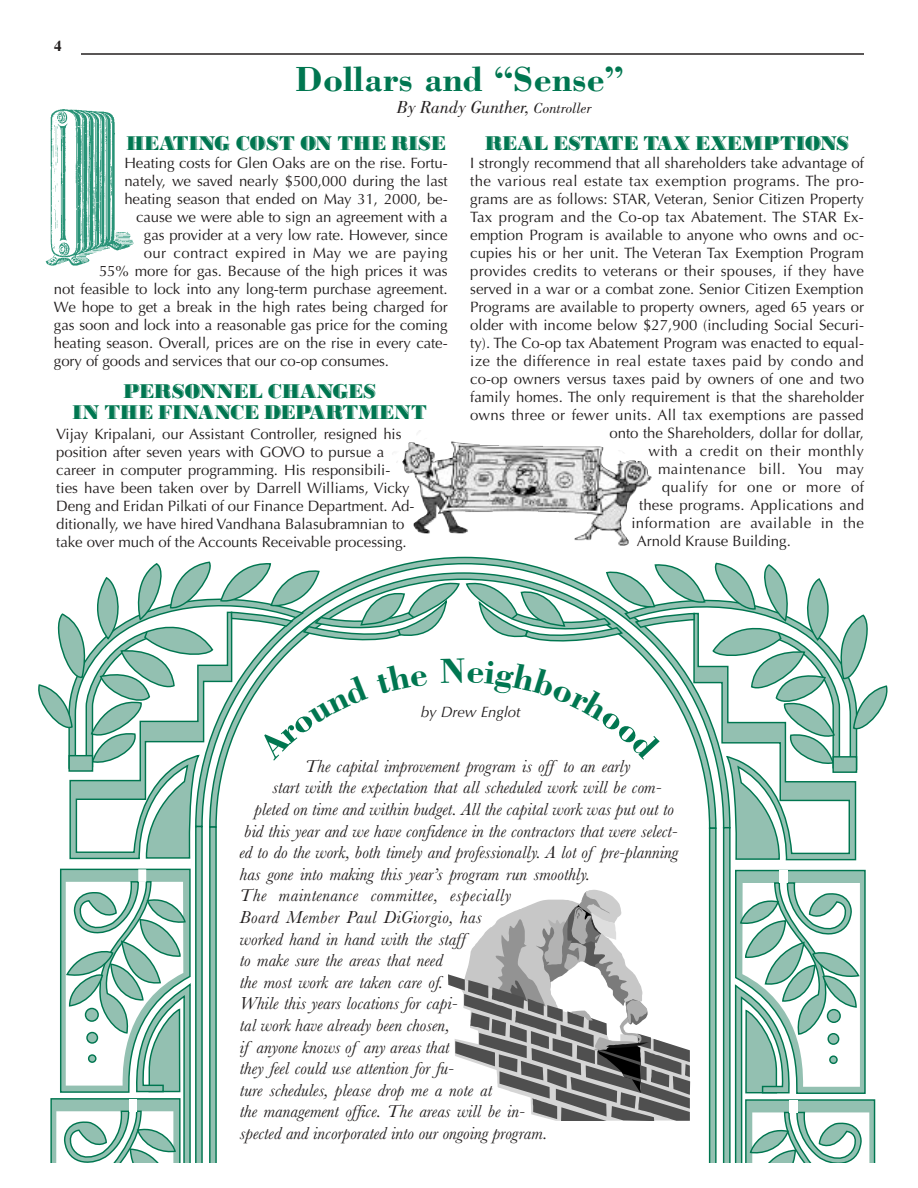
<style>
.page{position:relative;width:918px;height:1188px;background:#fff}
.page>*{position:absolute;margin:0;border:0;box-sizing:border-box;transform-origin:0 0}
.t1{font:700 36px "Bodoni";letter-spacing:.01em;color:#007650}
.t2{font:21px/21px "Bodoni Highlight ICG";color:#007650;text-align:center}
.t3{font:italic 18px "Baskerville";color:#231f1f}
.t4{font:italic 18px "Baskerville";letter-spacing:.025em;color:#231f1f}
.t5{font:italic 18px "Bodoni";color:#231f1f}
.t6{font:15px/18px "Optima";color:#231f1f}
.t7{font:15px "Optima";letter-spacing:.02em;color:#231f1f}
.t8{font:15px "Optima";letter-spacing:.03em;color:#231f1f}
.t9{font:15px "Optima";letter-spacing:.025em;color:#231f1f}
.t10{font:italic 15px "Optima";color:#231f1f}
.t11{font:700 15px "Times";color:#231f1f}
.s1{font-size:15px}
</style>
<div class="page">
<hr style="left:81px;top:53px;width:783px;height:2px;background:#231f1f">
<img style="left:45px;top:109px;width:89px;height:157px">
<img style="left:392px;top:430px;width:260px;height:116px">
<svg style="left:38px;top:561px;width:850px;height:602px"></svg>
<p class="t11" style="left:54px;top:40px;width:9px">4</p>
<h1 class="t1" style="left:295px;top:66px;width:330px">Dollars and “Sense”</h1>
<p class="t5" style="left:397px;top:101px;width:197px">By Randy Gunther, <span class="s1">Controller</span></p>
<h2 class="t2" style="left:126px;top:136px;width:321px">HEATING COST ON THE RISE</h2>
<p class="t6" style="left:124px;top:155px;width:325px">Heating costs for Glen Oaks are on the rise. Fortu-</p>
<p class="t6" style="left:124px;top:173px;width:325px">nately, we saved nearly $500,000 during the last</p>
<p class="t6" style="left:124px;top:191px;width:325px">heating season that ended on May 31, 2000, be-</p>
<p class="t6" style="left:136px;top:209px;width:313px">cause we were able to sign an agreement with a</p>
<p class="t6" style="left:144px;top:227px;width:305px">gas provider at a very low rate. However, since</p>
<p class="t7" style="left:144px;top:246px;width:305px">our contract expired in May we are paying</p>
<p class="t6" style="left:99px;top:263px;width:350px">55% more for gas. Because of the high prices it was</p>
<p class="t6" style="left:54px;top:281px;width:395px">not feasible to lock into any long-term purchase agreement.</p>
<p class="t6" style="left:54px;top:299px;width:395px">We hope to get a break in the high rates being charged for</p>
<p class="t6" style="left:54px;top:317px;width:395px">gas soon and lock into a reasonable gas price for the coming</p>
<p class="t6" style="left:54px;top:335px;width:395px">heating season. Overall, prices are on the rise in every cate-</p>
<p class="t6" style="left:54px;top:353px;width:337px">gory of goods and services that our co-op consumes.</p>
<h2 class="t2" style="left:72px;top:384px;width:356px">PERSONNEL CHANGES<br>IN THE FINANCE DEPARTMENT</h2>
<p class="t6" style="left:56px;top:426px;width:360px">Vijay Kripalani, our Assistant Controller, resigned his position after seven years with GOVO to pursue a career in computer programming. His responsibili&shy;ties have been taken over by Darrell Williams, Vicky Deng and Eridan Pilkati of our Finance Department. Ad&shy;ditionally, we have hired Vandhana Balasubramnian to take over much of the Accounts Receivable processing.</p>
<h2 class="t2" style="left:485px;top:136px;width:365px">REAL ESTATE TAX EXEMPTIONS</h2>
<p class="t6" style="left:470px;top:155px;width:395px">I strongly recommend that all shareholders take advantage of</p>
<p class="t9" style="left:470px;top:174px;width:395px">the various real estate tax exemption programs. The pro-</p>
<p class="t6" style="left:470px;top:191px;width:395px">grams are as follows: STAR, Veteran, Senior Citizen Property</p>
<p class="t6" style="left:470px;top:209px;width:395px">Tax program and the Co-op tax Abatement. The STAR Ex-</p>
<p class="t6" style="left:470px;top:227px;width:395px">emption Program is available to anyone who owns and oc-</p>
<p class="t6" style="left:470px;top:245px;width:395px">cupies his or her unit. The Veteran Tax Exemption Program</p>
<p class="t6" style="left:470px;top:263px;width:395px">provides credits to veterans or their spouses, if they have</p>
<p class="t6" style="left:470px;top:281px;width:395px">served in a war or a combat zone. Senior Citizen Exemption</p>
<p class="t6" style="left:470px;top:299px;width:395px">Programs are available to property owners, aged 65 years or</p>
<p class="t6" style="left:470px;top:317px;width:395px">older with income below $27,900 (including Social Securi-</p>
<p class="t6" style="left:470px;top:335px;width:395px">ty). The Co-op tax Abatement Program was enacted to equal-</p>
<p class="t7" style="left:470px;top:354px;width:395px">ize the difference in real estate taxes paid by condo and</p>
<p class="t6" style="left:470px;top:371px;width:395px">co-op owners versus taxes paid by owners of one and two</p>
<p class="t6" style="left:470px;top:389px;width:395px">family homes. The only requirement is that the shareholder</p>
<p class="t7" style="left:470px;top:408px;width:395px">owns three or fewer units. All tax exemptions are passed</p>
<p class="t6" style="left:609px;top:425px;width:256px">onto the Shareholders, dollar for dollar,</p>
<p class="t8" style="left:648px;top:444px;width:217px">with a credit on their monthly</p>
<p class="t8" style="left:658px;top:462px;width:207px">maintenance bill. You may</p>
<p class="t8" style="left:662px;top:480px;width:204px">qualify for one or more of</p>
<p class="t6" style="left:639px;top:497px;width:226px">these programs. Applications and</p>
<p class="t8" style="left:631px;top:516px;width:234px">information are available in the</p>
<p class="t6" style="left:637px;top:533px;width:156px">Arnold Krause Building.</p>
<p class="t10" style="left:421px;top:706px;width:101px">by Drew Englot</p>
<p class="t3" style="left:305px;top:761px;width:327px">The capital improvement program is off to an early</p>
<p class="t3" style="left:272px;top:783px;width:391px">start with the expectation that all scheduled work will be com-</p>
<p class="t3" style="left:254px;top:804px;width:421px">pleted on time and within budget. All the capital work was put out to</p>
<p class="t3" style="left:244px;top:826px;width:435px">bid this year and we have confidence in the contractors that were select-</p>
<p class="t3" style="left:239px;top:847px;width:440px">ed to do the work, both timely and professionally. A lot of pre-planning</p>
<p class="t3" style="left:240px;top:869px;width:351px">has gone into making this year’s program run smoothly.</p>
<p class="t4" style="left:240px;top:891px;width:273px">The maintenance committee, especially</p>
<p class="t4" style="left:240px;top:912px;width:243px">Board Member Paul DiGiorgio, has</p>
<p class="t3" style="left:240px;top:934px;width:227px">worked hand in hand with the staff</p>
<p class="t3" style="left:240px;top:955px;width:204px">to make sure the areas that need</p>
<p class="t3" style="left:240px;top:977px;width:204px">the most work are taken care of.</p>
<p class="t3" style="left:240px;top:999px;width:219px">While this years locations for capi-</p>
<p class="t3" style="left:240px;top:1020px;width:211px">tal work have already been chosen,</p>
<p class="t3" style="left:240px;top:1042px;width:211px">if anyone knows of any areas that</p>
<p class="t3" style="left:240px;top:1063px;width:216px">they feel could use attention for fu-</p>
<p class="t3" style="left:240px;top:1085px;width:254px">ture schedules, please drop me a note at</p>
<p class="t3" style="left:240px;top:1107px;width:287px">the management office. The areas will be in-</p>
<p class="t3" style="left:240px;top:1128px;width:309px">spected and incorporated into our ongoing program.</p>
</div>
